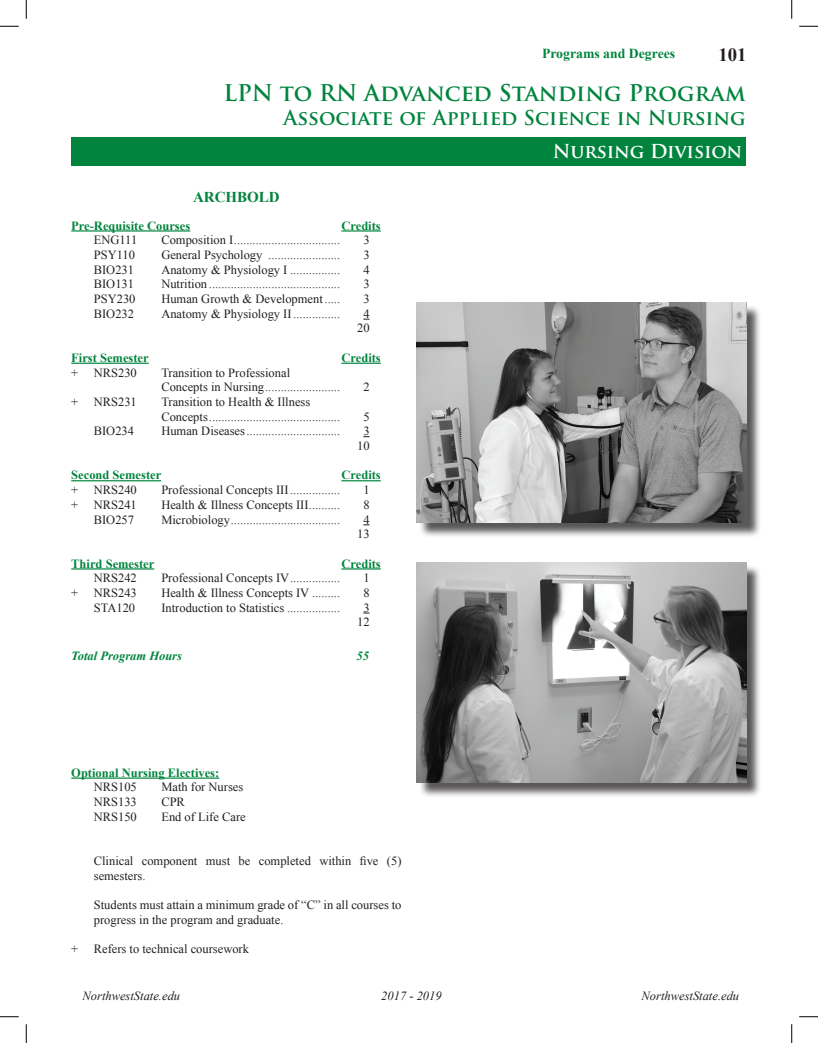
<style>
.page{position:relative;width:818px;height:1043px;background:#fff}
.page>*{position:absolute;margin:0;border:0;box-sizing:border-box;transform-origin:0 0}
.t1{font:700 22.5px "Trajan Pro";color:#00843d}
.t2{font:700 20px "Trajan Pro";color:#00843d}
.t3{font:700 18.75px "Trajan Pro";letter-spacing:-.01em;color:#fff}
.t4{font:700 18.75px "Times New Roman";color:#231f20}
.t5{font:700 15px "Times New Roman";color:#00843d}
.t6{font:700 13.75px "Times New Roman";color:#00843d}
.t7{font:12.5px/14.8px "Times New Roman";color:#231f20;text-align:center}
.t8{font:700 12.5px "Times New Roman";color:#00843d}
.t9{font:italic 12.5px "Times New Roman";color:#231f20}
.t10{font:italic 700 12.5px "Times New Roman";color:#00843d}
</style>
<div class="page">
<div style="left:72px;top:137px;width:674px;height:29px;background:#00843d"></div>
<hr style="left:71px;top:230px;width:119px;height:1px;background:#00843d">
<hr style="left:341px;top:230px;width:40px;height:1px;background:#00843d">
<hr style="left:71px;top:362px;width:78px;height:2px;background:#00843d">
<hr style="left:341px;top:362px;width:40px;height:2px;background:#00843d">
<hr style="left:71px;top:480px;width:90px;height:1px;background:#00843d">
<hr style="left:341px;top:480px;width:40px;height:1px;background:#00843d">
<hr style="left:71px;top:568px;width:83px;height:1px;background:#00843d">
<hr style="left:341px;top:568px;width:40px;height:1px;background:#00843d">
<hr style="left:71px;top:777px;width:148px;height:1px;background:#00843d">
<div style="left:418px;top:304px;width:343px;height:234px;background:#231f20;opacity:.75"></div>
<img style="left:416px;top:302px;width:330px;height:220px">
<div style="left:418px;top:564px;width:343px;height:234px;background:#231f20;opacity:.75"></div>
<img style="left:416px;top:562px;width:330px;height:220px">
<svg style="left:0;top:25px;width:19px;height:2px"></svg>
<svg style="left:799px;top:25px;width:19px;height:2px"></svg>
<svg style="left:0;top:1016px;width:19px;height:1px"></svg>
<svg style="left:799px;top:1016px;width:19px;height:1px"></svg>
<svg style="left:25px;top:0;width:2px;height:19px"></svg>
<svg style="left:25px;top:1024px;width:2px;height:18px"></svg>
<svg style="left:791px;top:0;width:1px;height:19px"></svg>
<svg style="left:791px;top:1024px;width:1px;height:18px"></svg>
<p class="t6" style="left:542px;top:44px;width:135px">Programs and Degrees</p>
<h3 class="t4" style="left:718px;top:42px;width:30px">101</h3>
<h1 class="t1" style="left:223px;top:79px;width:524px">LPN to RN Advanced Standing Program</h1>
<h2 class="t2" style="left:283px;top:106px;width:463px">Associate of Applied Science in Nursing</h2>
<h3 class="t3" style="left:552px;top:139px;width:191px">Nursing Division</h3>
<p class="t5" style="left:193px;top:187px;width:88px">ARCHBOLD</p>
<p class="t8" style="left:71px;top:217px;width:120px">Pre-Requisite Courses</p>
<p class="t8" style="left:341px;top:217px;width:41px">Credits</p>
<p class="t7" style="left:94px;top:232px;width:45px">ENG111</p>
<p class="t7" style="left:161px;top:232px;width:180px">Composition I..................................</p>
<p class="t7" style="left:363px;top:232px;width:8px">3</p>
<p class="t7" style="left:94px;top:247px;width:43px">PSY110</p>
<p class="t7" style="left:161px;top:247px;width:180px">General Psychology .......................</p>
<p class="t7" style="left:363px;top:247px;width:8px">3</p>
<p class="t7" style="left:94px;top:262px;width:42px">BIO231</p>
<p class="t7" style="left:161px;top:262px;width:180px">Anatomy &amp; Physiology I ................</p>
<p class="t7" style="left:363px;top:262px;width:8px">4</p>
<p class="t7" style="left:94px;top:277px;width:42px">BIO131</p>
<p class="t7" style="left:161px;top:277px;width:180px">Nutrition ..........................................</p>
<p class="t7" style="left:363px;top:277px;width:8px">3</p>
<p class="t7" style="left:94px;top:291px;width:43px">PSY230</p>
<p class="t7" style="left:161px;top:291px;width:180px">Human Growth &amp; Development.....</p>
<p class="t7" style="left:363px;top:291px;width:8px">3</p>
<p class="t7" style="left:94px;top:306px;width:42px">BIO232</p>
<p class="t7" style="left:161px;top:306px;width:180px">Anatomy &amp; Physiology II...............</p>
<p class="t7" style="left:357px;top:306px;width:14px">4<br>20</p>
<p class="t8" style="left:71px;top:349px;width:79px">First Semester</p>
<p class="t8" style="left:341px;top:349px;width:41px">Credits</p>
<p class="t7" style="left:71px;top:365px;width:67px">+ NRS230</p>
<p class="t7" style="left:161px;top:365px;width:180px;text-align:left">Transition to Professional<br>Concepts in Nursing........................</p>
<p class="t7" style="left:363px;top:379px;width:8px">2</p>
<p class="t7" style="left:71px;top:394px;width:67px">+ NRS231</p>
<p class="t7" style="left:161px;top:394px;width:180px;text-align:left">Transition to Health &amp; Illness<br>Concepts..........................................</p>
<p class="t7" style="left:363px;top:409px;width:8px">5</p>
<p class="t7" style="left:94px;top:423px;width:42px">BIO234</p>
<p class="t7" style="left:161px;top:423px;width:180px">Human Diseases..............................</p>
<p class="t7" style="left:357px;top:423px;width:14px">3<br>10</p>
<p class="t8" style="left:71px;top:466px;width:91px">Second Semester</p>
<p class="t8" style="left:341px;top:466px;width:41px">Credits</p>
<p class="t7" style="left:71px;top:482px;width:67px">+ NRS240</p>
<p class="t7" style="left:161px;top:482px;width:180px">Professional Concepts III................</p>
<p class="t7" style="left:363px;top:482px;width:8px">1</p>
<p class="t7" style="left:71px;top:497px;width:67px">+ NRS241</p>
<p class="t7" style="left:161px;top:497px;width:180px">Health &amp; Illness Concepts III..........</p>
<p class="t7" style="left:363px;top:497px;width:8px">8</p>
<p class="t7" style="left:94px;top:512px;width:42px">BIO257</p>
<p class="t7" style="left:161px;top:512px;width:180px">Microbiology...................................</p>
<p class="t7" style="left:357px;top:512px;width:14px">4<br>13</p>
<p class="t8" style="left:71px;top:554px;width:84px">Third Semester</p>
<p class="t8" style="left:341px;top:554px;width:41px">Credits</p>
<p class="t7" style="left:94px;top:570px;width:45px">NRS242</p>
<p class="t7" style="left:161px;top:570px;width:180px">Professional Concepts IV................</p>
<p class="t7" style="left:363px;top:570px;width:8px">1</p>
<p class="t7" style="left:71px;top:585px;width:67px">+ NRS243</p>
<p class="t7" style="left:161px;top:585px;width:180px">Health &amp; Illness Concepts IV .........</p>
<p class="t7" style="left:363px;top:585px;width:8px">8</p>
<p class="t7" style="left:94px;top:600px;width:43px">STA120</p>
<p class="t7" style="left:161px;top:600px;width:180px">Introduction to Statistics .................</p>
<p class="t7" style="left:357px;top:600px;width:14px">3<br>12</p>
<p class="t10" style="left:71px;top:647px;width:112px">Total Program Hours</p>
<p class="t10" style="left:356px;top:647px;width:14px">55</p>
<p class="t8" style="left:71px;top:764px;width:149px">Optional Nursing Electives:</p>
<p class="t7" style="left:94px;top:779px;width:45px">NRS105</p>
<p class="t7" style="left:161px;top:779px;width:83px">Math for Nurses</p>
<p class="t7" style="left:94px;top:794px;width:45px">NRS133</p>
<p class="t7" style="left:161px;top:794px;width:25px">CPR</p>
<p class="t7" style="left:94px;top:809px;width:45px">NRS150</p>
<p class="t7" style="left:161px;top:809px;width:86px">End of Life Care</p>
<p class="t7" style="left:94px;top:853px;width:309px;text-align:left">Clinical component must be completed within five (5) semesters.</p>
<p class="t7" style="left:94px;top:897px;width:309px;text-align:left">Students must attain a minimum grade of “C” in all courses to progress in the program and graduate.</p>
<p class="t7" style="left:71px;top:941px;width:179px">+ Refers to technical coursework</p>
<p class="t9" style="left:82px;top:987px;width:99px">NorthwestState.edu</p>
<p class="t9" style="left:381px;top:987px;width:62px">2017 - 2019</p>
<p class="t9" style="left:641px;top:987px;width:99px">NorthwestState.edu</p>
</div>
